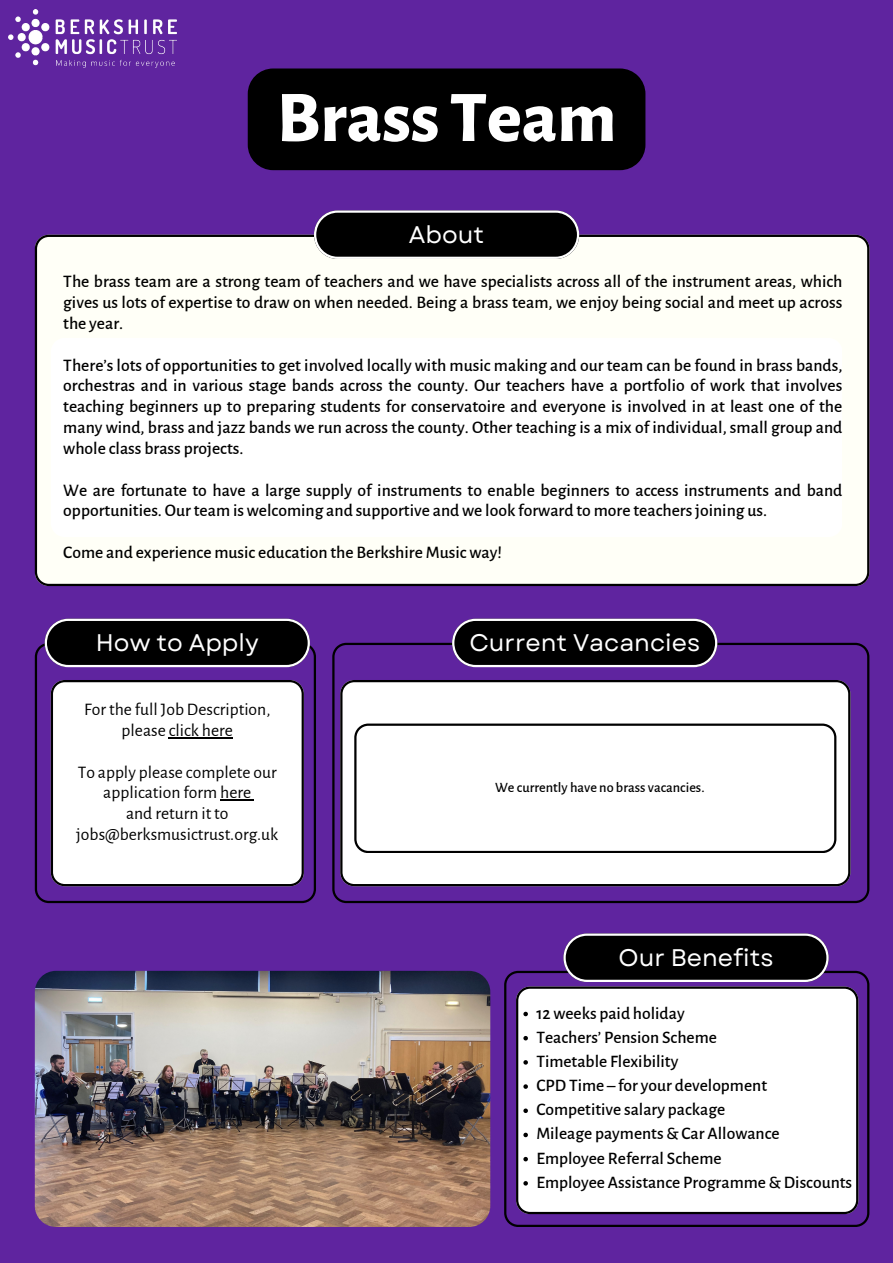
<style>
.page{position:relative;width:893px;height:1263px;background:#5f249f}
.page>*{position:absolute;margin:0;border:0;box-sizing:border-box;transform-origin:0 0}
.t1{font:800 72.75px "Alegreya Sans";color:#fff}
.t2{font:24px "Garet";color:#fff}
.t3{font:500 17.62px/20.9px "Alegreya Sans";color:#000;text-align:justify}
.t4{font:17.62px/20.9px "Alegreya Sans";color:#000;text-align:center}
.t5{font:500 17.55px/24.2px "Alegreya Sans";color:#000}
.t6{font:500 14.25px "Alegreya Sans";color:#000}
</style>
<div class="page">
<svg style="left:35px;top:643px;width:281px;height:260px"></svg>
<div style="left:51px;top:680px;width:253px;height:206px;background:#fff"></div>
<div style="left:35px;top:235px;width:834px;height:351px;background:#fffff7"></div>
<div style="left:51px;top:338px;width:791px;height:199px;background:#fff;border-radius:14px"></div>
<svg style="left:314px;top:210px;width:265px;height:49px;background:#201f21"></svg>
<svg style="left:332px;top:643px;width:537px;height:260px"></svg>
<svg style="left:452px;top:619px;width:265px;height:48px;background:#1b191d"></svg>
<svg style="left:340px;top:680px;width:510px;height:206px;background:#ebeaeb"></svg>
<svg style="left:45px;top:619px;width:265px;height:48px;background:#1b191d"></svg>
<img style="left:35px;top:971px;width:455px;height:256px;border-radius:21px">
<svg style="left:504px;top:971px;width:365px;height:256px"></svg>
<div style="left:516px;top:986px;width:342px;height:228px;background:#fff"></div>
<svg style="left:563px;top:933px;width:265px;height:49px;background:#1d1a1f"></svg>
<div style="left:248px;top:68px;width:397px;height:102px;background:#000"></div>
<hr style="left:169px;top:737px;width:64px;height:2px;background:#000">
<hr style="left:220px;top:799px;width:31px;height:2px;background:#000">
<svg style="left:523px;top:1012px;width:5px;height:4px"></svg>
<svg style="left:523px;top:1036px;width:5px;height:4px"></svg>
<svg style="left:523px;top:1060px;width:5px;height:4px"></svg>
<svg style="left:523px;top:1084px;width:5px;height:5px"></svg>
<svg style="left:523px;top:1108px;width:5px;height:5px"></svg>
<svg style="left:523px;top:1133px;width:5px;height:4px"></svg>
<svg style="left:523px;top:1157px;width:5px;height:4px"></svg>
<svg style="left:523px;top:1181px;width:5px;height:4px"></svg>
<img style="left:9px;top:10px;width:168px;height:58px">
<div style="left:354px;top:723px;width:482px;height:130px;background:#fff"></div>
<h1 class="t1" style="left:277px;top:62px;width:341px">Brass Team</h1>
<h2 class="t2" style="left:409px;top:219px;width:77px">About</h2>
<p class="t3" style="left:63px;top:270px;width:780px">The brass team are a strong team of teachers and we have specialists across all of the instrument areas, which gives us lots of expertise to draw on when needed. Being a brass team, we enjoy being social and meet up across the year.</p>
<p class="t3" style="left:63px;top:353px;width:780px">There’s lots of opportunities to get involved locally with music making and our team can be found in brass bands, orchestras and in various stage bands across the county. Our teachers have a portfolio of work that involves teaching beginners up to preparing students for conservatoire and everyone is involved in at least one of the many wind, brass and jazz bands we run across the county. Other teaching is a mix of individual, small group and whole class brass projects.</p>
<p class="t3" style="left:63px;top:478px;width:780px">We are fortunate to have a large supply of instruments to enable beginners to access instruments and band opportunities. Our team is welcoming and supportive and we look forward to more teachers joining us.</p>
<p class="t3" style="left:63px;top:541px;width:440px">Come and experience music education the Berkshire Music way!</p>
<h2 class="t2" style="left:96px;top:628px;width:164px">How to Apply</h2>
<h2 class="t2" style="left:469px;top:628px;width:232px">Current Vacancies</h2>
<p class="t4" style="left:84px;top:698px;width:188px">For the full Job Description, please click here</p>
<p class="t4" style="left:76px;top:760px;width:203px">To apply please complete our application form here<br>and return it to jobs@berksmusictrust.org.uk</p>
<p class="t6" style="left:495px;top:777px;width:211px">We currently have no brass vacancies.</p>
<h2 class="t2" style="left:618px;top:942px;width:156px">Our Benefits</h2>
<p class="t5" style="left:536px;top:999px;width:317px">12 weeks paid holiday<br>Teachers’ Pension Scheme<br>Timetable Flexibility<br>CPD Time – for your development<br>Competitive salary package<br>Mileage payments &amp; Car Allowance<br>Employee Referral Scheme<br>Employee Assistance Programme &amp; Discounts</p>
</div>
